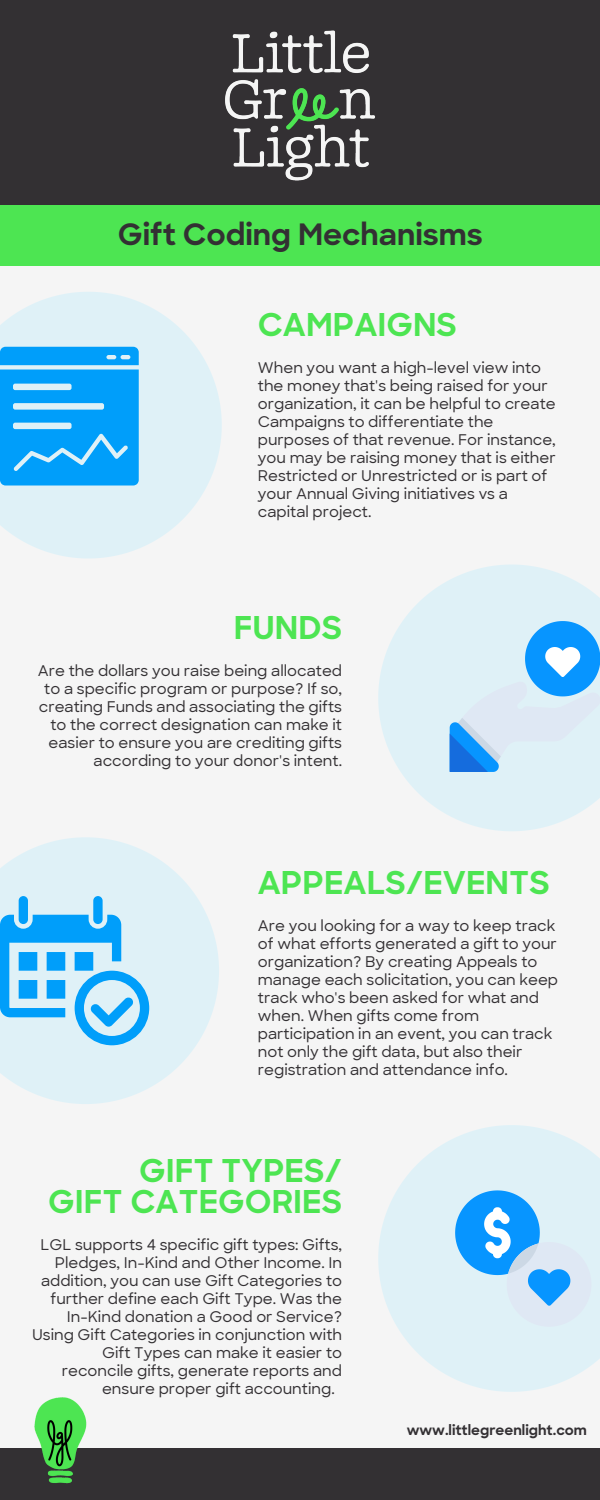
<style>
.page{position:relative;width:600px;height:1500px;background:#f5f5f5}
.page>*{position:absolute;margin:0;border:0;box-sizing:border-box;transform-origin:0 0}
.t1{font:700 32px "Sharp Sans";color:#4de552}
.t2{font:700 30px "Sharp Sans";color:#333033}
.t3{font:500 15px/18px "Sharp Sans";color:#333033}
.t4{font:700 14px "Sharp Sans";color:#333033}
</style>
<div class="page">
<div style="left:0;top:0;width:600px;height:205px;background:#333033"></div>
<svg style="left:0;top:292px;width:222px;height:267px;fill:#dff1f7"></svg>
<svg style="left:378px;top:565px;width:222px;height:266px;fill:#dff1f7"></svg>
<svg style="left:0;top:837px;width:219px;height:267px;fill:#dff1f7"></svg>
<svg style="left:378px;top:1125px;width:222px;height:267px;fill:#dff1f7"></svg>
<div style="left:0;top:1448px;width:600px;height:52px;background:#333033"></div>
<img style="left:225px;top:30px;width:150px;height:151px">
<div style="left:0;top:205px;width:600px;height:61px;background:#4de552"></div>
<svg style="left:0;top:347px;width:139px;height:139px;background:#20aaf9"></svg>
<svg style="left:450px;top:621px;width:150px;height:151px;background:#acd7f6"></svg>
<svg style="left:0;top:896px;width:149px;height:149px;background:#85cff8"></svg>
<img style="left:34px;top:1397px;width:53px;height:87px">
<svg style="left:446px;top:1182px;width:154px;height:153px;background:#acd9f8"></svg>
<p class="t2" style="left:118px;top:223px;width:367px">Gift Coding Mechanisms</p>
<p class="t1" style="left:258px;top:312px;width:201px">CAMPAIGNS</p>
<p class="t3" style="left:258px;top:360px;width:300px">When you want a high-level view into the money that's being raised for your organization, it can be helpful to create Campaigns to differentiate the purposes of that revenue. For instance, you may be raising money that is either Restricted or Unrestricted or is part of your Annual Giving initiatives vs a capital project.</p>
<p class="t1" style="left:234px;top:615px;width:110px">FUNDS</p>
<p class="t3" style="left:38px;top:664px;width:306px;text-align:right">Are the dollars you raise being allocated to a specific program or purpose? If so, creating Funds and associating the gifts to the correct designation can make it easier to ensure you are crediting gifts according to your donor's intent.</p>
<p class="t1" style="left:258px;top:870px;width:293px">APPEALS/EVENTS</p>
<p class="t3" style="left:258px;top:918px;width:302px">Are you looking for a way to keep track of what efforts generated a gift to your organization? By creating Appeals to manage each solicitation, you can keep track who's been asked for what and when. When gifts come from participation in an event, you can track not only the gift data, but also their registration and attendance info.</p>
<p class="t1" style="left:139px;top:1158px;width:204px">GIFT TYPES/</p>
<p class="t1" style="left:48px;top:1189px;width:295px">GIFT CATEGORIES</p>
<p class="t3" style="left:41px;top:1238px;width:303px">LGL supports 4 specific gift types: Gifts,</p>
<p class="t3" style="left:55px;top:1256px;width:289px">Pledges, In-Kind and Other Income. In</p>
<p class="t3" style="left:41px;top:1274px;width:303px">addition, you can use Gift Categories to</p>
<p class="t3" style="left:51px;top:1292px;width:293px">further define each Gift Type. Was the</p>
<p class="t3" style="left:67px;top:1310px;width:277px">In-Kind donation a Good or Service?</p>
<p class="t3" style="left:32px;top:1328px;width:312px">Using Gift Categories in conjunction with</p>
<p class="t3" style="left:102px;top:1346px;width:241px">Gift Types can make it easier to</p>
<p class="t3" style="left:62px;top:1364px;width:282px">reconcile gifts, generate reports and</p>
<p class="t3" style="left:102px;top:1382px;width:234px">ensure proper gift accounting.</p>
<p class="t4" style="left:407px;top:1425px;width:182px">www.littlegreenlight.com</p>
</div>
